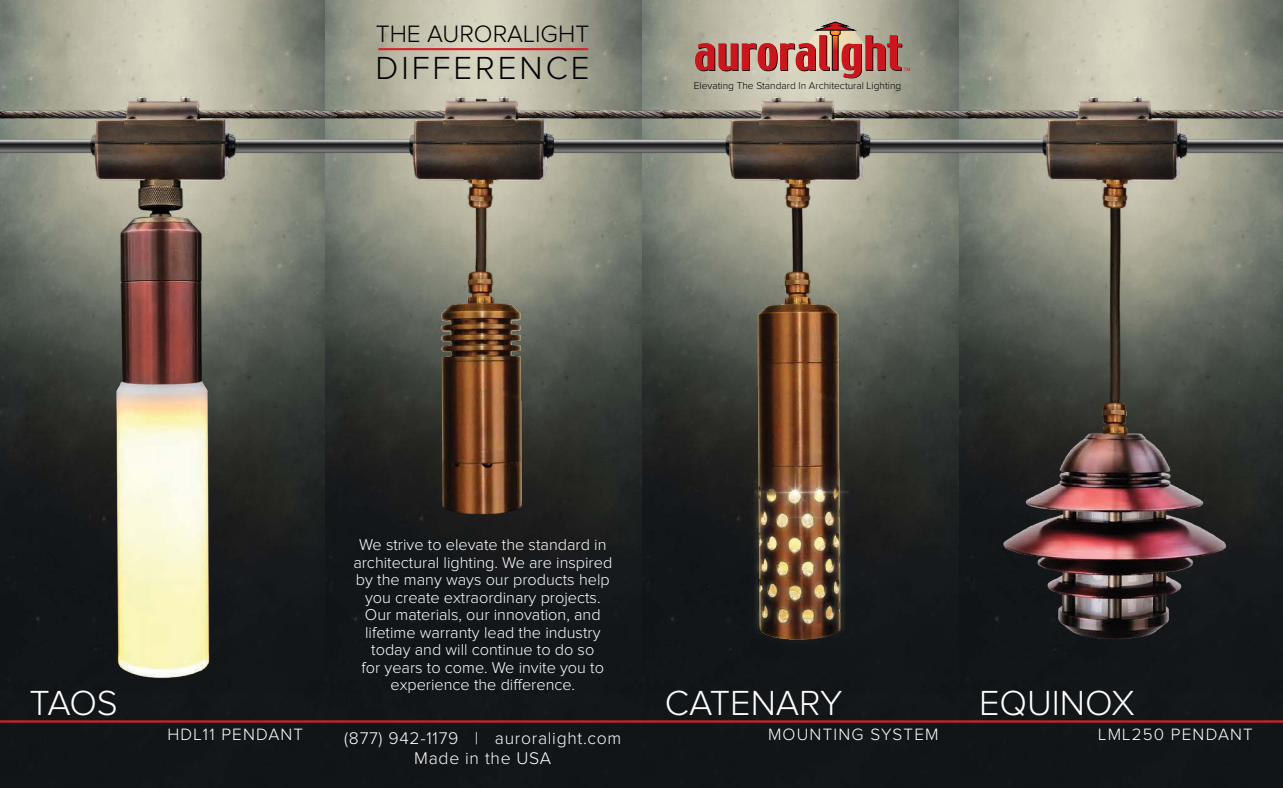
<style>
.page{position:relative;width:1283px;height:788px;background:#fff}
.page>*{position:absolute;margin:0;border:0;box-sizing:border-box;transform-origin:0 0}
.t1{font:300 36.12px "Proxima Nova";color:#fff}
.t2{font:300 33.12px "Proxima Nova";letter-spacing:.09em;color:#000}
.t3{font:300 24.62px "Proxima Nova";color:#000}
.t4{font:300 17.5px/20px "Proxima Nova";letter-spacing:.04em;color:#fff;text-align:center}
.t5{font:300 17px "Proxima Nova";letter-spacing:.07em;color:#fff}
.t6{font:300 16.25px/17.5px "Proxima Nova";color:#fff;text-align:center}
.t7{font:300 10.12px "Proxima Nova";color:#000}
</style>
<div class="page">
<img style="left:0;top:0;width:1282px;height:788px">
<hr style="left:0;top:720px;width:1282px;height:2px;background:#d2232a">
<img style="left:0;top:74px;width:1282px;height:618px">
<hr style="left:378px;top:48px;width:210px;height:2px;background:#d2232a">
<svg style="left:695px;top:22px;width:215px;height:57px;background:#bb8276"></svg>
<h3 class="t3" style="left:376px;top:22px;width:215px">THE AURORALIGHT</h3>
<h2 class="t2" style="left:375px;top:53px;width:216px">DIFFERENCE</h2>
<p class="t7" style="left:694px;top:80px;width:209px">Elevating The Standard In Architectural Lighting</p>
<h1 class="t1" style="left:30px;top:686px;width:90px">TAOS</h1>
<p class="t5" style="left:167px;top:726px;width:137px">HDL11 PENDANT</p>
<p class="t6" style="left:353px;top:536px;width:260px">We strive to elevate the standard in architectural lighting. We are inspired by the many ways our products help you create extraordinary projects.<br>Our materials, our innovation, and lifetime warranty lead the industry today and will continue to do so<br>for years to come. We invite you to experience the difference.</p>
<p class="t4" style="left:344px;top:728px;width:278px">(877) 942-1179 | auroralight.com<br>Made in the USA</p>
<h1 class="t1" style="left:665px;top:686px;width:179px">CATENARY</h1>
<p class="t5" style="left:768px;top:726px;width:172px">MOUNTING SYSTEM</p>
<h1 class="t1" style="left:979px;top:686px;width:157px">EQUINOX</h1>
<p class="t5" style="left:1098px;top:726px;width:156px">LML250 PENDANT</p>
</div>
